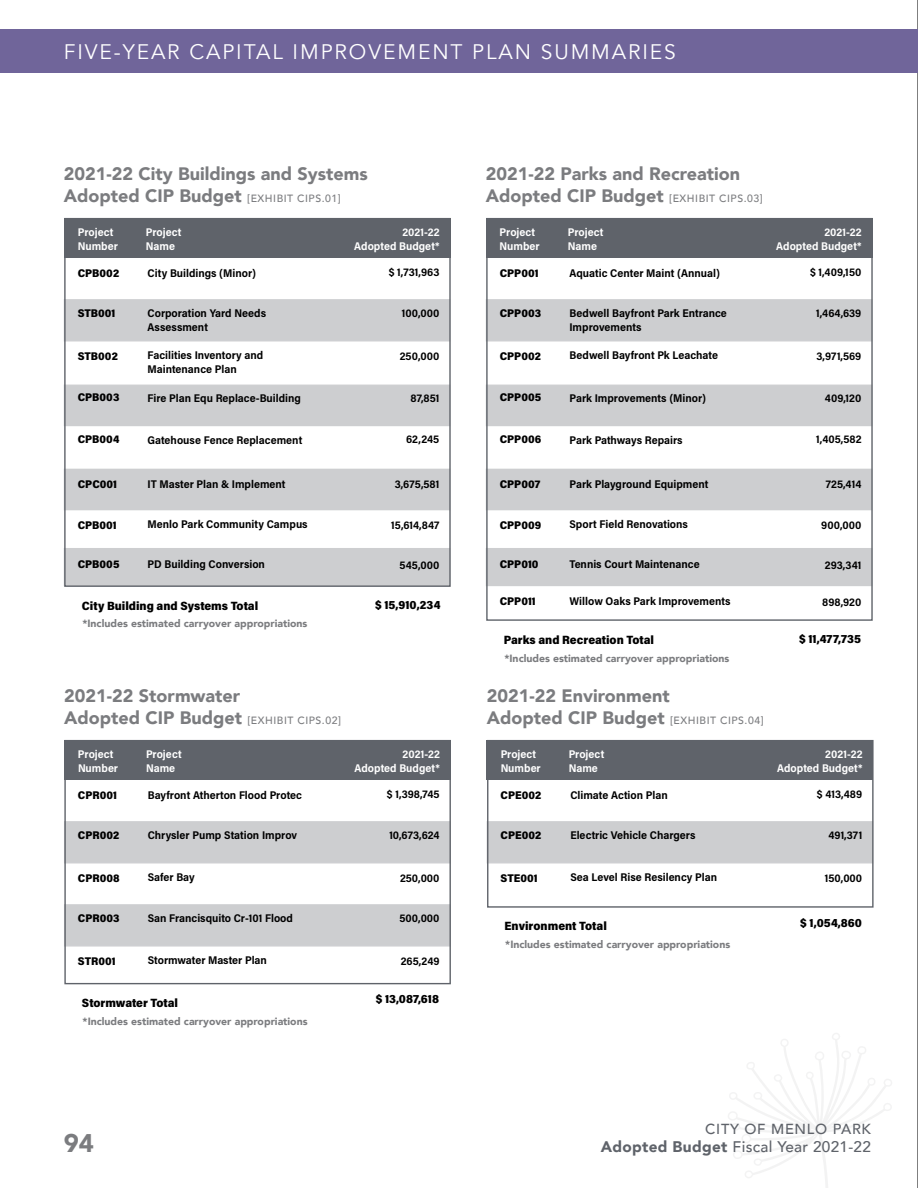
<style>
.page{position:relative;width:918px;height:1188px;background:#fff}
.page>*{position:absolute;margin:0;border:0;box-sizing:border-box;transform-origin:0 0}
.t1{font:900 25.5px "Avenir";color:#7b7c7f}
.t2{font:21px "Avenir";letter-spacing:.09em;color:#fff}
.t3{font:900 18px/21.6px "Avenir";color:#7b7c7f}
.t4{font:500 15.3px "Avenir";letter-spacing:.02em;color:#5f636a}
.t5{font:500 14.55px "Avenir";letter-spacing:.05em;color:#5f636a}
.t6{font:900 12px "Acumin Pro Semi Cond";color:#000}
.t7{font:700 11.25px/13.5px "Acumin Pro Semi Cond";color:#000}
.t8{font:700 11.25px/13.5px "Acumin Pro Semi Cond";color:#fff}
.t9{font:900 11.25px "Acumin Pro Semi Cond";color:#000}
.t10{font:900 10.5px "Avenir";color:#7b7c7f}
.s1{font-weight:500;font-size:10.5px}
.s2{font-weight:900}
</style>
<div class="page">
<svg style="left:728px;top:1033px;width:164px;height:155px"></svg>
<hr style="left:917px;top:0;width:1px;height:1188px;background:#000">
<div style="left:487px;top:740px;width:387px;height:168px;border:1px solid #5f636a"></div>
<div style="left:487px;top:741px;width:386px;height:39px;background:#5f636a"></div>
<div style="left:64px;top:741px;width:386px;height:39px;background:#5f636a"></div>
<div style="left:487px;top:821px;width:386px;height:42px;background:#cdced0"></div>
<div style="left:64px;top:821px;width:386px;height:42px;background:#cdced0"></div>
<div style="left:64px;top:904px;width:386px;height:43px;background:#cdced0"></div>
<div style="left:486px;top:219px;width:386px;height:39px;background:#5f636a"></div>
<div style="left:486px;top:299px;width:386px;height:42px;background:#cdced0"></div>
<div style="left:486px;top:469px;width:386px;height:41px;background:#cdced0"></div>
<div style="left:486px;top:548px;width:386px;height:38px;background:#cdced0"></div>
<div style="left:486px;top:385px;width:386px;height:41px;background:#cdced0"></div>
<div style="left:64px;top:219px;width:386px;height:39px;background:#5f636a"></div>
<div style="left:64px;top:299px;width:386px;height:42px;background:#cdced0"></div>
<div style="left:64px;top:469px;width:386px;height:41px;background:#cdced0"></div>
<div style="left:64px;top:548px;width:386px;height:38px;background:#cdced0;border:1px solid #5f636a"></div>
<div style="left:64px;top:385px;width:386px;height:41px;background:#cdced0"></div>
<div style="left:0;top:29px;width:918px;height:44px;background:#70659a"></div>
<h2 class="t2" style="left:64px;top:39px;width:614px">FIVE-YEAR CAPITAL IMPROVEMENT PLAN SUMMARIES</h2>
<h3 class="t3" style="left:64px;top:162px;width:305px">2021-22 City Buildings and Systems<br>Adopted CIP Budget <span class="s1">[EXHIBIT CIPS.01]</span></h3>
<h3 class="t3" style="left:486px;top:162px;width:278px">2021-22 Parks and Recreation<br>Adopted CIP Budget <span class="s1">[EXHIBIT CIPS.03]</span></h3>
<p class="t8" style="left:78px;top:225px;width:42px">Project<br>Number</p>
<p class="t8" style="left:146px;top:225px;width:37px">Project<br>Name</p>
<p class="t8" style="left:354px;top:225px;width:87px;text-align:right">2021-22<br>Adopted Budget*</p>
<p class="t8" style="left:500px;top:225px;width:42px">Project<br>Number</p>
<p class="t8" style="left:568px;top:225px;width:37px">Project<br>Name</p>
<p class="t8" style="left:776px;top:225px;width:87px;text-align:right">2021-22<br>Adopted Budget*</p>
<p class="t9" style="left:78px;top:265px;width:43px">CPB002</p>
<p class="t7" style="left:148px;top:265px;width:110px">City Buildings (Minor)</p>
<p class="t9" style="left:78px;top:305px;width:39px">STB001</p>
<p class="t9" style="left:78px;top:348px;width:42px">STB002</p>
<p class="t9" style="left:78px;top:389px;width:43px">CPB003</p>
<p class="t9" style="left:78px;top:431px;width:43px">CPB004</p>
<p class="t9" style="left:78px;top:476px;width:41px">CPC001</p>
<p class="t9" style="left:78px;top:517px;width:41px">CPB001</p>
<p class="t9" style="left:78px;top:556px;width:43px">CPB005</p>
<p class="t7" style="left:148px;top:306px;width:120px">Corporation Yard Needs<br>Assessment</p>
<p class="t7" style="left:148px;top:348px;width:117px">Facilities Inventory and<br>Maintenance Plan</p>
<p class="t7" style="left:148px;top:390px;width:155px">Fire Plan Equ Replace-Building</p>
<p class="t7" style="left:148px;top:433px;width:156px">Gatehouse Fence Replacement</p>
<p class="t7" style="left:148px;top:477px;width:140px">IT Master Plan &amp; Implement</p>
<p class="t7" style="left:148px;top:517px;width:162px">Menlo Park Community Campus</p>
<p class="t7" style="left:148px;top:557px;width:119px">PD Building Conversion</p>
<p class="t6" style="left:82px;top:597px;width:178px">City Building and Systems Total</p>
<p class="t10" style="left:82px;top:614px;width:226px">*Includes estimated carryover appropriations</p>
<p class="t7" style="left:389px;top:265px;width:52px">$ 1,731,963</p>
<p class="t7" style="left:402px;top:306px;width:39px">100,000</p>
<p class="t7" style="left:400px;top:348px;width:41px">250,000</p>
<p class="t7" style="left:411px;top:391px;width:30px">87,851</p>
<p class="t7" style="left:406px;top:432px;width:35px">62,245</p>
<p class="t7" style="left:395px;top:476px;width:46px">3,675,581</p>
<p class="t7" style="left:391px;top:518px;width:50px">15,614,847</p>
<p class="t7" style="left:400px;top:557px;width:41px">545,000</p>
<p class="t6" style="left:375px;top:596px;width:67px">$ 15,910,234</p>
<p class="t9" style="left:500px;top:265px;width:40px">CPP001</p>
<p class="t7" style="left:570px;top:265px;width:152px">Aquatic Center Maint (Annual)</p>
<p class="t9" style="left:500px;top:305px;width:43px">CPP003</p>
<p class="t9" style="left:500px;top:348px;width:43px">CPP002</p>
<p class="t9" style="left:500px;top:389px;width:43px">CPP005</p>
<p class="t9" style="left:500px;top:431px;width:43px">CPP006</p>
<p class="t9" style="left:500px;top:476px;width:42px">CPP007</p>
<p class="t9" style="left:500px;top:517px;width:43px">CPP009</p>
<p class="t9" style="left:500px;top:556px;width:40px">CPP010</p>
<p class="t9" style="left:500px;top:594px;width:38px">CPP011</p>
<p class="t7" style="left:570px;top:306px;width:159px">Bedwell Bayfront Park Entrance<br>Improvements</p>
<p class="t7" style="left:570px;top:348px;width:150px">Bedwell Bayfront Pk Leachate</p>
<p class="t7" style="left:570px;top:390px;width:138px">Park Improvements (Minor)</p>
<p class="t7" style="left:570px;top:433px;width:115px">Park Pathways Repairs</p>
<p class="t7" style="left:570px;top:477px;width:140px">Park Playground Equipment</p>
<p class="t7" style="left:570px;top:517px;width:120px">Sport Field Renovations</p>
<p class="t7" style="left:570px;top:557px;width:132px">Tennis Court Maintenance</p>
<p class="t7" style="left:570px;top:594px;width:162px">Willow Oaks Park Improvements</p>
<p class="t6" style="left:504px;top:631px;width:152px">Parks and Recreation Total</p>
<p class="t7" style="left:810px;top:265px;width:53px">$ 1,409,150</p>
<p class="t7" style="left:816px;top:306px;width:47px">1,464,639</p>
<p class="t7" style="left:817px;top:348px;width:46px">3,971,569</p>
<p class="t7" style="left:825px;top:391px;width:38px">409,120</p>
<p class="t7" style="left:816px;top:432px;width:47px">1,405,582</p>
<p class="t7" style="left:826px;top:476px;width:37px">725,414</p>
<p class="t7" style="left:821px;top:518px;width:42px">900,000</p>
<p class="t7" style="left:825px;top:557px;width:38px">293,341</p>
<p class="t7" style="left:822px;top:595px;width:41px">898,920</p>
<p class="t6" style="left:799px;top:631px;width:63px">$ 11,477,735</p>
<p class="t10" style="left:504px;top:649px;width:226px">*Includes estimated carryover appropriations</p>
<h3 class="t3" style="left:64px;top:684px;width:278px">2021-22 Stormwater<br>Adopted CIP Budget <span class="s1">[EXHIBIT CIPS.02]</span></h3>
<h3 class="t3" style="left:487px;top:684px;width:278px">2021-22 Environment<br>Adopted CIP Budget <span class="s1">[EXHIBIT CIPS.04]</span></h3>
<p class="t8" style="left:78px;top:747px;width:42px">Project<br>Number</p>
<p class="t8" style="left:146px;top:747px;width:37px">Project<br>Name</p>
<p class="t8" style="left:501px;top:747px;width:42px">Project<br>Number</p>
<p class="t8" style="left:354px;top:747px;width:87px;text-align:right">2021-22<br>Adopted Budget*</p>
<p class="t8" style="left:569px;top:747px;width:37px">Project<br>Name</p>
<p class="t8" style="left:777px;top:747px;width:87px;text-align:right">2021-22<br>Adopted Budget*</p>
<p class="t7" style="left:387px;top:787px;width:54px">$ 1,398,745</p>
<p class="t7" style="left:817px;top:787px;width:47px">$ 413,489</p>
<p class="t7" style="left:389px;top:828px;width:52px">10,673,624</p>
<p class="t7" style="left:828px;top:828px;width:35px">491,371</p>
<p class="t9" style="left:78px;top:787px;width:41px">CPR001</p>
<p class="t7" style="left:148px;top:787px;width:156px">Bayfront Atherton Flood Protec</p>
<p class="t9" style="left:501px;top:787px;width:42px">CPE002</p>
<p class="t7" style="left:570px;top:787px;width:99px">Climate Action Plan</p>
<p class="t9" style="left:78px;top:827px;width:43px">CPR002</p>
<p class="t9" style="left:501px;top:827px;width:42px">CPE002</p>
<p class="t7" style="left:148px;top:828px;width:151px">Chrysler Pump Station Improv</p>
<p class="t7" style="left:570px;top:828px;width:127px">Electric Vehicle Chargers</p>
<p class="t7" style="left:148px;top:870px;width:49px">Safer Bay</p>
<p class="t7" style="left:570px;top:870px;width:148px">Sea Level Rise Resilency Plan</p>
<p class="t9" style="left:78px;top:870px;width:43px">CPR008</p>
<p class="t9" style="left:501px;top:870px;width:39px">STE001</p>
<p class="t7" style="left:400px;top:870px;width:41px">250,000</p>
<p class="t7" style="left:825px;top:870px;width:39px">150,000</p>
<p class="t9" style="left:78px;top:910px;width:43px">CPR003</p>
<p class="t7" style="left:148px;top:911px;width:147px">San Francisquito Cr-101 Flood</p>
<p class="t7" style="left:399px;top:911px;width:42px">500,000</p>
<p class="t6" style="left:505px;top:918px;width:104px">Environment Total</p>
<p class="t10" style="left:505px;top:935px;width:226px">*Includes estimated carryover appropriations</p>
<p class="t6" style="left:800px;top:914px;width:63px">$ 1,054,860</p>
<p class="t9" style="left:78px;top:953px;width:39px">STR001</p>
<p class="t7" style="left:148px;top:953px;width:121px">Stormwater Master Plan</p>
<p class="t7" style="left:401px;top:953px;width:40px">265,249</p>
<p class="t6" style="left:82px;top:994px;width:98px">Stormwater Total</p>
<p class="t10" style="left:83px;top:1012px;width:226px">*Includes estimated carryover appropriations</p>
<p class="t6" style="left:376px;top:991px;width:65px">$ 13,087,618</p>
<h1 class="t1" style="left:64px;top:1122px;width:32px">94</h1>
<p class="t5" style="left:705px;top:1116px;width:167px">CITY OF MENLO PARK</p>
<h3 class="t4" style="left:601px;top:1133px;width:272px"><span class="s2">Adopted Budget</span> Fiscal Year 2021-22</h3>
</div>
